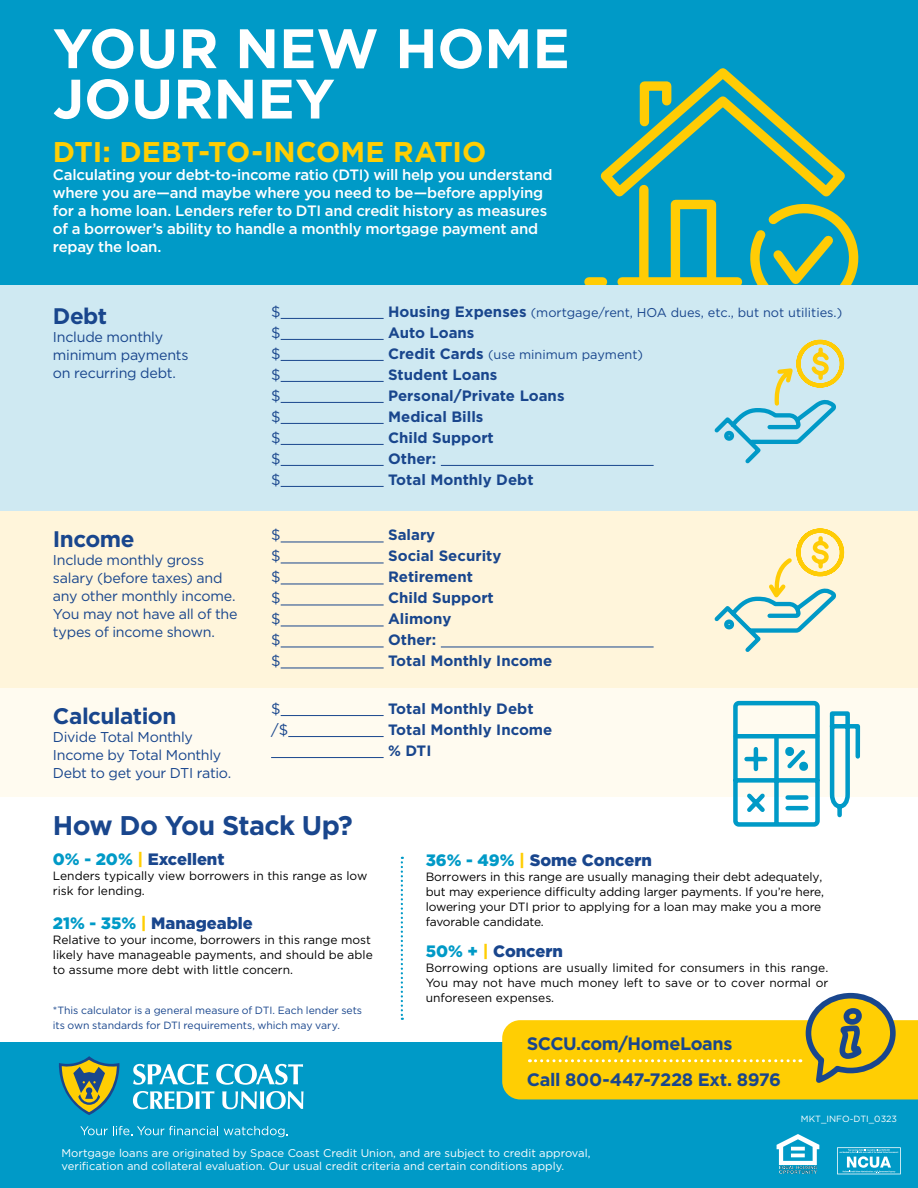
<style>
.page{position:relative;width:918px;height:1188px;background:#fff}
.page>*{position:absolute;margin:0;border:0;box-sizing:border-box;transform-origin:0 0}
.t1{font:700 55.5px/50.4px "Gotham";color:#fff}
.t2{font:700 28.5px "Gotham";color:#ffce03}
.t3{font:700 27px "Gotham";letter-spacing:-.025em;color:#19468d}
.t4{font:700 22.5px "Gotham";letter-spacing:-.02em;color:#19468d}
.t5{font:700 18px/36.5px "Gotham";letter-spacing:-.02em;color:#19468d}
.t6{font:900 16.5px "Gotham";color:#19468d}
.t7{font:500 15px/18px "Gotham";letter-spacing:-.015em;color:#fff}
.t8{font:700 15px/21px "Gotham";color:#19468d}
.t9{font:15px "Gotham";color:#19468d}
.t10{font:14.25px/18px "Gotham";letter-spacing:-.015em;color:#19468d}
.t11{font:12.75px "Gotham";color:#19468d}
.t12{font:12px/15px "Gotham";letter-spacing:-.01em;color:#000}
.t13{font:11.25px/12.9px "Gotham";color:#fff}
.t14{font:10.5px/15px "Gotham";letter-spacing:-.005em;color:#19468d}
.t15{font:9px "Gotham";color:#fff}
.s1{font-weight:700;font-size:15px}
.s2{color:#009ac7}
.s3{color:#ffce03}
</style>
<div class="page">
<div style="left:0;top:0;width:918px;height:285px;background:#009ac7"></div>
<div style="left:589px;top:277px;width:14px;height:10px;background:#ffcc05"></div>
<svg style="left:592px;top:68px;width:267px;height:217px"></svg>
<div style="left:0;top:1042px;width:918px;height:146px;background:#009ac7"></div>
<div style="left:0;top:285px;width:918px;height:226px;background:#cfe9f2"></div>
<div style="left:0;top:511px;width:918px;height:177px;background:#fff5db"></div>
<div style="left:0;top:688px;width:918px;height:109px;background:#fffbf0"></div>
<svg style="left:59px;top:1056px;width:60px;height:59px"></svg>
<svg style="left:133px;top:1064px;width:75px;height:21px"></svg>
<svg style="left:216px;top:1064px;width:87px;height:21px"></svg>
<svg style="left:133px;top:1091px;width:82px;height:18px"></svg>
<svg style="left:222px;top:1091px;width:82px;height:18px"></svg>
<svg style="left:80px;top:1126px;width:138px;height:9px"></svg>
<svg style="left:224px;top:1126px;width:64px;height:11px"></svg>
<svg style="left:401px;top:857px;width:2px;height:163px"></svg>
<svg style="left:733px;top:700px;width:128px;height:127px"></svg>
<hr style="left:281px;top:318px;width:103px;height:1px;background:#19468d">
<hr style="left:281px;top:339px;width:103px;height:1px;background:#19468d">
<hr style="left:281px;top:360px;width:103px;height:1px;background:#19468d">
<hr style="left:281px;top:381px;width:103px;height:1px;background:#19468d">
<hr style="left:281px;top:402px;width:103px;height:1px;background:#19468d">
<hr style="left:281px;top:423px;width:103px;height:1px;background:#19468d">
<hr style="left:281px;top:444px;width:103px;height:1px;background:#19468d">
<hr style="left:281px;top:465px;width:103px;height:1px;background:#19468d">
<hr style="left:441px;top:465px;width:213px;height:1px;background:#19468d">
<hr style="left:281px;top:486px;width:103px;height:1px;background:#19468d">
<hr style="left:281px;top:542px;width:103px;height:1px;background:#19468d">
<hr style="left:281px;top:563px;width:103px;height:1px;background:#19468d">
<hr style="left:281px;top:584px;width:103px;height:1px;background:#19468d">
<hr style="left:281px;top:605px;width:103px;height:1px;background:#19468d">
<hr style="left:281px;top:626px;width:103px;height:1px;background:#19468d">
<hr style="left:281px;top:647px;width:103px;height:1px;background:#19468d">
<hr style="left:441px;top:647px;width:213px;height:1px;background:#19468d">
<hr style="left:281px;top:668px;width:103px;height:1px;background:#19468d">
<hr style="left:281px;top:715px;width:103px;height:1px;background:#19468d">
<hr style="left:288px;top:736px;width:96px;height:1px;background:#19468d">
<hr style="left:271px;top:757px;width:113px;height:1px;background:#19468d">
<svg style="left:714px;top:528px;width:131px;height:124px"></svg>
<svg style="left:714px;top:339px;width:131px;height:125px"></svg>
<svg style="left:502px;top:992px;width:416px;height:107px"></svg>
<svg style="left:837px;top:1147px;width:64px;height:27px"></svg>
<img style="left:776px;top:1134px;width:44px;height:40px">
<h1 class="t1" style="left:53px;top:23px;width:518px">YOUR NEW HOME<br>JOURNEY</h1>
<h2 class="t2" style="left:53px;top:133px;width:435px">DTI: DEBT-TO-INCOME RATIO</h2>
<p class="t7" style="left:53px;top:165px;width:501px">Calculating your debt-to-income ratio (DTI) will help you understand where you are—and maybe where you need to be—before applying for a home loan. Lenders refer to DTI and credit history as measures of a borrower’s ability to handle a monthly mortgage payment and repay the loan.</p>
<h3 class="t4" style="left:53px;top:301px;width:56px">Debt</h3>
<p class="t10" style="left:53px;top:328px;width:137px">Include monthly minimum payments on recurring debt.</p>
<h3 class="t4" style="left:53px;top:525px;width:83px">Income</h3>
<p class="t10" style="left:53px;top:551px;width:186px">Include monthly gross salary (before taxes) and any other monthly income.<br>You may not have all of the types of income shown.</p>
<h3 class="t4" style="left:53px;top:701px;width:125px">Calculation</h3>
<p class="t10" style="left:53px;top:727px;width:180px">Divide Total Monthly<br>Income by Total Monthly<br>Debt to get your DTI ratio.</p>
<p class="t9" style="left:271px;top:302px;width:11px">$</p>
<p class="t11" style="left:388px;top:304px;width:456px"><span class="s1">Housing Expenses</span> (mortgage/rent, HOA dues, etc., but not utilities.)</p>
<p class="t9" style="left:271px;top:323px;width:11px">$</p>
<p class="t8" style="left:388px;top:322px;width:88px">Auto Loans</p>
<p class="t9" style="left:271px;top:344px;width:11px">$</p>
<p class="t11" style="left:388px;top:346px;width:256px"><span class="s1">Credit Cards</span> (use minimum payment)</p>
<p class="t9" style="left:271px;top:365px;width:11px">$</p>
<p class="t8" style="left:388px;top:364px;width:111px">Student Loans</p>
<p class="t9" style="left:271px;top:386px;width:11px">$</p>
<p class="t8" style="left:388px;top:385px;width:178px">Personal/Private Loans</p>
<p class="t9" style="left:271px;top:407px;width:11px">$</p>
<p class="t8" style="left:388px;top:406px;width:97px">Medical Bills</p>
<p class="t9" style="left:271px;top:428px;width:11px">$</p>
<p class="t8" style="left:388px;top:427px;width:107px">Child Support</p>
<p class="t9" style="left:271px;top:449px;width:11px">$</p>
<p class="t8" style="left:388px;top:448px;width:50px">Other:</p>
<p class="t9" style="left:271px;top:470px;width:11px">$</p>
<p class="t8" style="left:388px;top:469px;width:147px">Total Monthly Debt</p>
<p class="t9" style="left:271px;top:526px;width:11px">$</p>
<p class="t8" style="left:388px;top:525px;width:49px">Salary</p>
<p class="t9" style="left:271px;top:547px;width:11px">$</p>
<p class="t8" style="left:388px;top:546px;width:115px">Social Security</p>
<p class="t9" style="left:271px;top:568px;width:11px">$</p>
<p class="t8" style="left:388px;top:567px;width:86px">Retirement</p>
<p class="t9" style="left:271px;top:589px;width:11px">$</p>
<p class="t8" style="left:388px;top:588px;width:107px">Child Support</p>
<p class="t9" style="left:271px;top:610px;width:11px">$</p>
<p class="t8" style="left:388px;top:609px;width:65px">Alimony</p>
<p class="t9" style="left:271px;top:631px;width:11px">$</p>
<p class="t8" style="left:388px;top:630px;width:50px">Other:</p>
<p class="t9" style="left:271px;top:652px;width:11px">$</p>
<p class="t8" style="left:388px;top:651px;width:166px">Total Monthly Income</p>
<p class="t9" style="left:271px;top:699px;width:11px">$</p>
<p class="t8" style="left:388px;top:698px;width:147px">Total Monthly Debt</p>
<p class="t9" style="left:271px;top:720px;width:19px">/$</p>
<p class="t8" style="left:388px;top:719px;width:166px">Total Monthly Income % DTI</p>
<h3 class="t3" style="left:53px;top:807px;width:302px">How Do You Stack Up?</h3>
<h3 class="t6" style="left:53px;top:848px;width:173px"><span class="s2">0% - 20%</span> <span class="s3">|</span> Excellent</h3>
<p class="t12" style="left:53px;top:868px;width:316px">Lenders typically view borrowers in this range as low risk for lending.</p>
<h3 class="t6" style="left:53px;top:912px;width:202px"><span class="s2">21% - 35%</span> <span class="s3">|</span> Manageable</h3>
<p class="t12" style="left:53px;top:932px;width:321px">Relative to your income, borrowers in this range most likely have manageable payments, and should be able to assume more debt with little concern.</p>
<p class="t14" style="left:53px;top:1002px;width:311px">*This calculator is a general measure of DTI. Each lender sets its own standards for DTI requirements, which may vary.</p>
<h3 class="t6" style="left:426px;top:849px;width:228px"><span class="s2">36% - 49%</span> <span class="s3">|</span> Some Concern</h3>
<p class="t12" style="left:426px;top:869px;width:400px">Borrowers in this range are usually managing their debt adequately, but may experience difficulty adding larger payments. If you’re here, lowering your DTI prior to applying for a loan may make you a more favorable candidate.</p>
<h3 class="t6" style="left:426px;top:940px;width:139px"><span class="s2">50% +</span> <span class="s3">|</span> Concern</h3>
<p class="t12" style="left:426px;top:960px;width:404px;text-align:justify">Borrowing options are usually limited for consumers in this range.<br>You may not have much money left to save or to cover normal or unforeseen expenses.</p>
<h3 class="t5" style="left:527px;top:1025px;width:256px">SCCU.com/HomeLoans<br>Call 800-447-7228 Ext. 8976</h3>
<p class="t15" style="left:801px;top:1113px;width:98px">MKT_INFO-DTI_0323</p>
<p class="t13" style="left:62px;top:1146px;width:530px">Mortgage loans are originated by Space Coast Credit Union, and are subject to credit approval, verification and collateral evaluation. Our usual credit criteria and certain conditions apply.</p>
</div>
